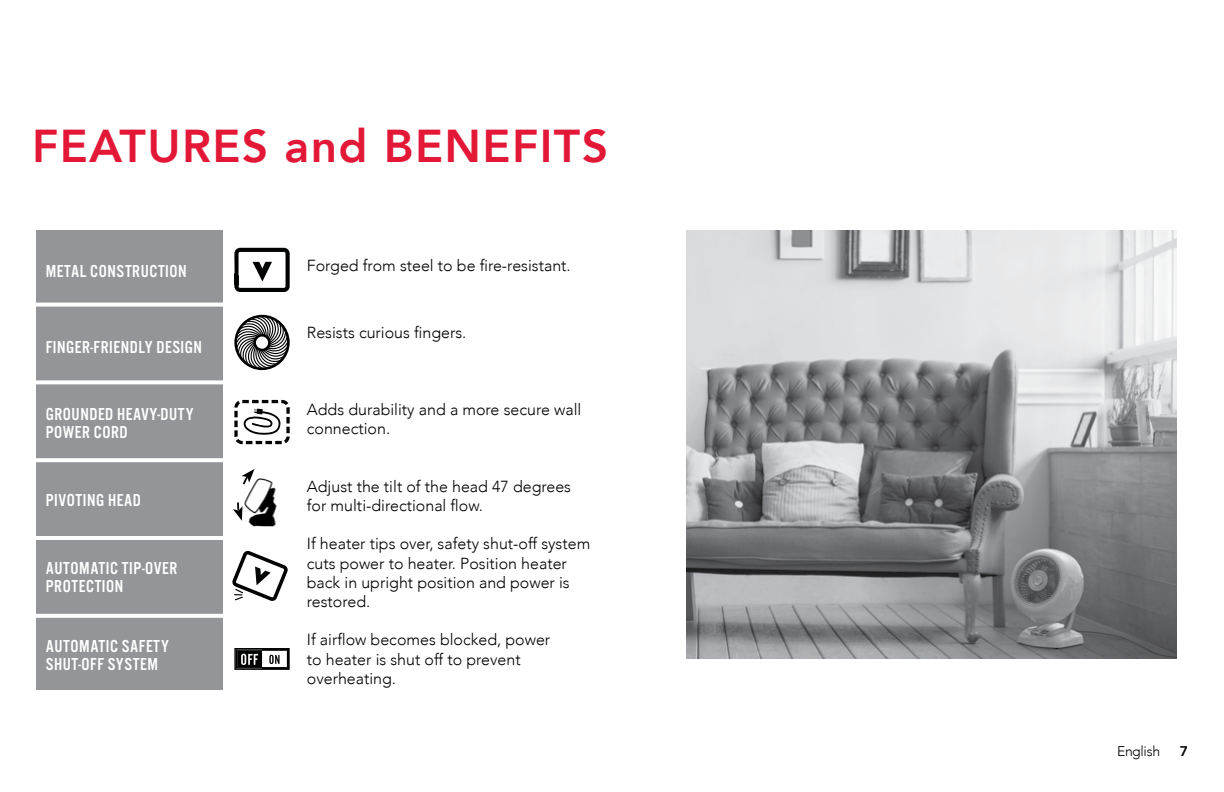
<style>
.page{position:relative;width:1224px;height:792px;background:#fff}
.page>*{position:absolute;margin:0;border:0;box-sizing:border-box;transform-origin:0 0}
.t1{font:800 46px "Avenir";letter-spacing:.03em;color:#e31837}
.t2{font:18px/18px "Alternate Got No 3 D";letter-spacing:.03em;color:#fff}
.t3{font:300 16px/19.2px "Avenir";color:#000}
.t4{font:300 14px "Avenir";letter-spacing:-.02em;color:#000}
.t5{font:800 14px "Avenir";color:#000}
</style>
<div class="page">
<img style="left:686px;top:231px;width:490px;height:428px">
<div style="left:36px;top:231px;width:187px;height:459px;background:#939598"></div>
<svg style="left:36px;top:303px;width:187px;height:4px"></svg>
<svg style="left:36px;top:380px;width:187px;height:4px"></svg>
<svg style="left:36px;top:458px;width:187px;height:4px"></svg>
<hr style="left:32px;top:536px;width:198px;height:4px;background:#fff">
<svg style="left:36px;top:614px;width:187px;height:4px"></svg>
<img style="left:244px;top:478px;width:33px;height:49px">
<svg style="left:233px;top:502px;width:10px;height:19px"></svg>
<svg style="left:242px;top:469px;width:12px;height:17px"></svg>
<svg style="left:234px;top:248px;width:56px;height:44px"></svg>
<svg style="left:234px;top:315px;width:56px;height:55px"></svg>
<svg style="left:234px;top:400px;width:56px;height:44px"></svg>
<svg style="left:232px;top:551px;width:56px;height:50px"></svg>
<svg style="left:234px;top:648px;width:56px;height:22px"></svg>
<h1 class="t1" style="left:32px;top:110px;width:578px">FEATURES and BENEFITS</h1>
<p class="t2" style="left:46px;top:262px;width:142px">METAL CONSTRUCTION</p>
<p class="t2" style="left:46px;top:338px;width:158px">FINGER-FRIENDLY DESIGN</p>
<p class="t2" style="left:46px;top:405px;width:149px">GROUNDED HEAVY-DUTY<br>POWER CORD</p>
<p class="t2" style="left:46px;top:491px;width:96px">PIVOTING HEAD</p>
<p class="t2" style="left:46px;top:559px;width:133px">AUTOMATIC TIP-OVER<br>PROTECTION</p>
<p class="t2" style="left:46px;top:637px;width:125px">AUTOMATIC SAFETY<br>SHUT-OFF SYSTEM</p>
<p class="t3" style="left:307px;top:256px;width:265px">Forged from steel to be fire-resistant.</p>
<p class="t3" style="left:307px;top:323px;width:161px">Resists curious fingers.</p>
<p class="t3" style="left:307px;top:400px;width:276px">Adds durability and a more secure wall connection.</p>
<p class="t3" style="left:307px;top:477px;width:266px">Adjust the tilt of the head 47 degrees for multi-directional flow.</p>
<p class="t3" style="left:307px;top:534px;width:285px">If heater tips over, safety shut-off system cuts power to heater. Position heater back in upright position and power is restored.</p>
<p class="t3" style="left:307px;top:630px;width:245px">If airfl ow becomes blocked, power to heater is shut off to prevent overheating.</p>
<p class="t4" style="left:1117px;top:743px;width:45px">English</p>
<p class="t5" style="left:1180px;top:740px;width:10px">7</p>
</div>
